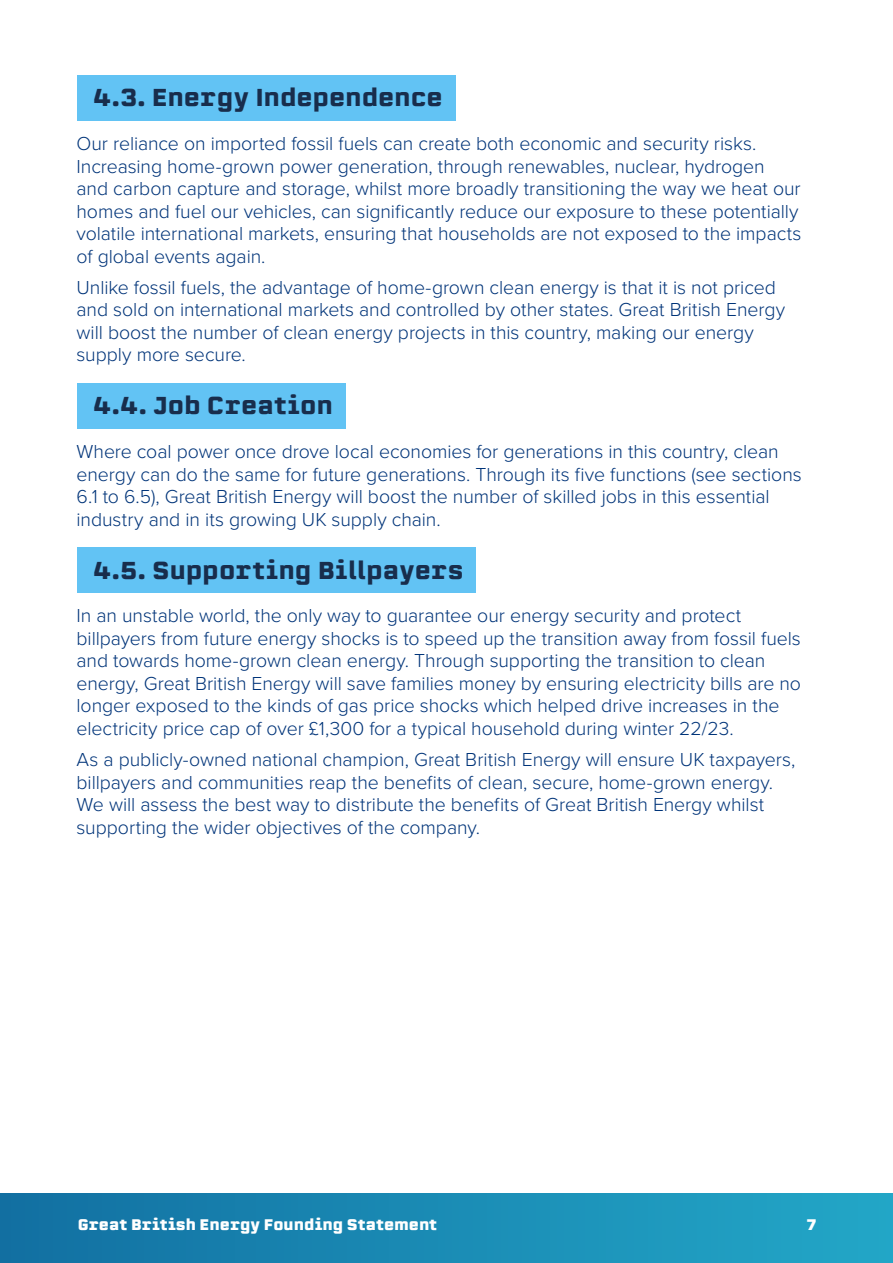
<style>
.page{position:relative;width:893px;height:1263px;background:#fff}
.page>*{position:absolute;margin:0;border:0;box-sizing:border-box;transform-origin:0 0}
.Heading_3_SKY_Numbered{font:700 24px "Erbaum";color:#182d4c}
.t1{font:300 19.5px/22.5px "Proxima Nova";letter-spacing:-.005em;color:#003479}
.t2{font:900 15px "Erbaum";color:#fff}
</style>
<div class="page">
<div style="left:0;top:1193px;width:893px;height:70px;background:linear-gradient(to right,#1270a2,#23a8c8)"></div>
<div style="left:77px;top:75px;width:379px;height:45px;background:#62c3f4"></div>
<div style="left:77px;top:383px;width:269px;height:45px;background:#62c3f4"></div>
<div style="left:77px;top:547px;width:399px;height:46px;background:#62c3f4"></div>
<h3 class="Heading_3_SKY_Numbered" style="left:94px;top:80px;width:351px">4.3. Energy Independence</h3>
<p class="t1" style="left:77px;top:131px;width:726px">Our reliance on imported fossil fuels can create both economic and security risks.<br>Increasing home‑grown power generation, through renewables, nuclear, hydrogen<br>and carbon capture and storage, whilst more broadly transitioning the way we heat our homes and fuel our vehicles, can significantly reduce our exposure to these potentially volatile international markets, ensuring that households are not exposed to the impacts of global events again.</p>
<p class="t1" style="left:77px;top:275px;width:710px">Unlike fossil fuels, the advantage of home‑grown clean energy is that it is not priced and sold on international markets and controlled by other states. Great British Energy will boost the number of clean energy projects in this country, making our energy supply more secure.</p>
<h3 class="Heading_3_SKY_Numbered" style="left:94px;top:388px;width:241px">4.4. Job Creation</h3>
<p class="t1" style="left:77px;top:439px;width:727px">Where coal power once drove local economies for generations in this country, clean energy can do the same for future generations. Through its five functions (see sections 6.1 to 6.5), Great British Energy will boost the number of skilled jobs in this essential industry and in its growing U K supply chain.</p>
<h3 class="Heading_3_SKY_Numbered" style="left:94px;top:553px;width:371px">4.5. Supporting Billpayers</h3>
<p class="t1" style="left:77px;top:604px;width:726px">In an unstable world, the only way to guarantee our energy security and protect billpayers from future energy shocks is to speed up the transition away from fossil fuels and towards home‑grown clean energy. Through supporting the transition to clean energy, Great British Energy will save families money by ensuring electricity bills are no longer exposed to the kinds of gas price shocks which helped drive increases in the electricity price cap of over £1,300 for a typical household during winter 22/23.</p>
<p class="t1" style="left:77px;top:747px;width:720px">As a publicly‑owned national champion, Great British Energy will ensure U K taxpayers, billpayers and communities reap the benefits of clean, secure, home‑grown energy.<br>We will assess the best way to distribute the benefits of Great British Energy whilst supporting the wider objectives of the company.</p>
<p class="t2" style="left:78px;top:1213px;width:361px">Great British Energy Founding Statement</p>
<p class="t2" style="left:807px;top:1213px;width:11px">7</p>
</div>
